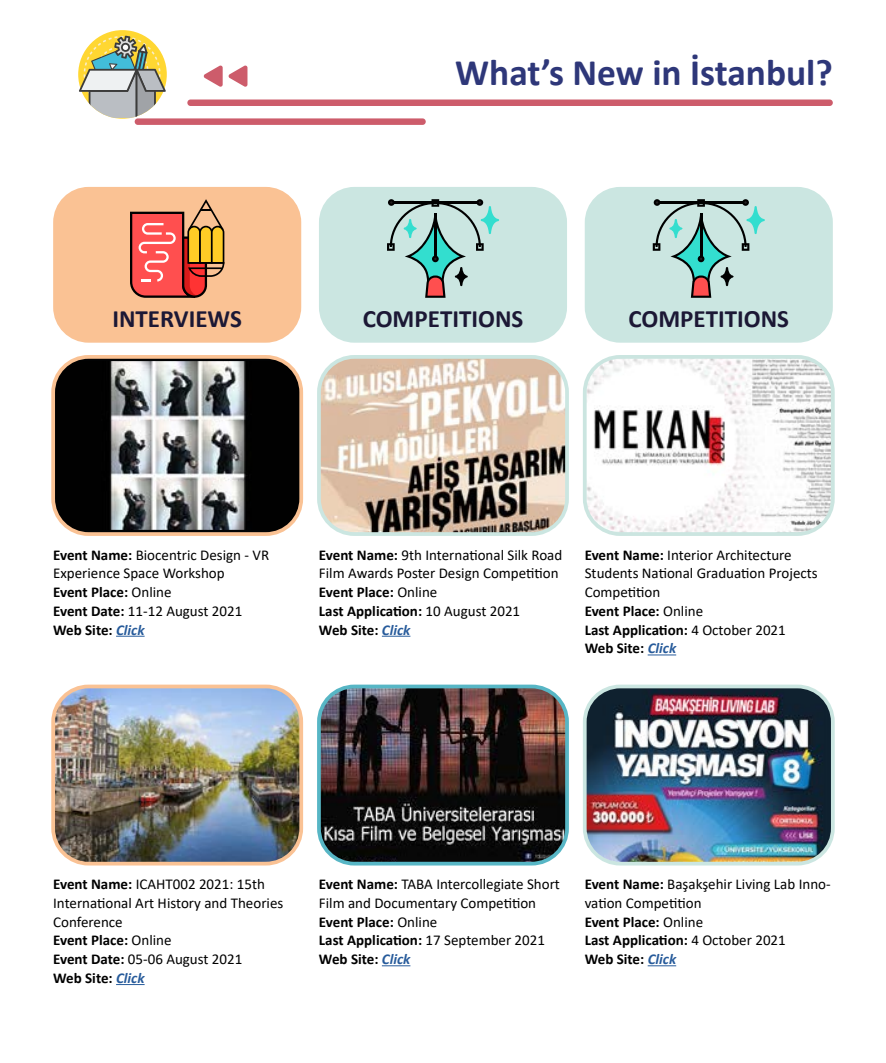
<style>
.page{position:relative;width:886px;height:1063px;background:#fff}
.page>*{position:absolute;margin:0;border:0;box-sizing:border-box;transform-origin:0 0}
.t1{font:700 37.5px "Calibri";color:#2e3779}
.t2{font:700 25px "Calibri";color:#1c1835}
.t3{font:15px/18.8px "Calibri";color:#000}
.s1{font-weight:700}
.s2{font-weight:700;font-style:italic;color:#275b9b}
</style>
<div class="page">
<div style="left:187px;top:100px;width:646px;height:6px;background:#cd5c6b;border-radius:3px"></div>
<div style="left:135px;top:118px;width:291px;height:7px;background:#cd5c6b;border-radius:3px"></div>
<svg style="left:203px;top:65px;width:44px;height:22px"></svg>
<div style="left:78px;top:30px;width:89px;height:89px;background:#ffd732;border-radius:50%"></div>
<svg style="left:79px;top:36px;width:87px;height:82px"></svg>
<div style="left:53px;top:187px;width:248px;height:156px;background:#fac294;border-radius:35px"></div>
<img style="left:56px;top:361px;width:242px;height:169px">
<div style="left:51px;top:355px;width:252px;height:181px;border:4px solid #fac294;border-radius:35px"></div>
<img style="left:56px;top:686px;width:242px;height:175px">
<div style="left:51px;top:685px;width:252px;height:181px;border:4px solid #fac294;border-radius:35px"></div>
<div style="left:319px;top:187px;width:248px;height:156px;background:#cbe6e1;border-radius:35px"></div>
<img style="left:322px;top:360px;width:242px;height:171px">
<div style="left:317px;top:355px;width:252px;height:181px;border:4px solid #cbe6e1;border-radius:35px"></div>
<img style="left:322px;top:686px;width:242px;height:175px">
<div style="left:317px;top:685px;width:252px;height:181px;border:4px solid #57b6c5;border-radius:35px"></div>
<div style="left:585px;top:187px;width:248px;height:156px;background:#cbe6e1;border-radius:35px"></div>
<img style="left:588px;top:360px;width:242px;height:171px">
<div style="left:583px;top:355px;width:252px;height:181px;border:4px solid #cbe5e0;border-radius:35px"></div>
<img style="left:588px;top:690px;width:242px;height:171px">
<div style="left:583px;top:685px;width:252px;height:181px;border:4px solid #cbe6e1;border-radius:35px"></div>
<svg style="left:116px;top:636px;width:29px;height:1px"></svg>
<svg style="left:116px;top:984px;width:29px;height:1px"></svg>
<svg style="left:382px;top:636px;width:28px;height:1px"></svg>
<svg style="left:382px;top:965px;width:28px;height:1px"></svg>
<svg style="left:648px;top:654px;width:28px;height:1px"></svg>
<svg style="left:648px;top:965px;width:28px;height:1px"></svg>
<svg style="left:130px;top:199px;width:94px;height:99px"></svg>
<svg style="left:387px;top:199px;width:112px;height:99px"></svg>
<svg style="left:653px;top:199px;width:112px;height:99px"></svg>
<h1 class="t1" style="left:455px;top:46px;width:379px">What’s New in İstanbul?</h1>
<h2 class="t2" style="left:112px;top:301px;width:131px">INTERVIEWS</h2>
<h2 class="t2" style="left:363px;top:301px;width:162px">COMPETITIONS</h2>
<h2 class="t2" style="left:628px;top:301px;width:162px">COMPETITIONS</h2>
<p class="t3" style="left:53px;top:545px;width:217px"><span class="s1">Event Name:</span> Biocentric Design - VR<br>Experience Space Workshop<br><span class="s1">Event Place:</span> Online<br><span class="s1">Event Date:</span> 11-12 August 2021<br><span class="s1">Web Site:</span> <span class="s2">Click</span></p>
<p class="t3" style="left:319px;top:545px;width:245px"><span class="s1">Event Name:</span> 9th International Silk Road<br>Film Awards Poster Design Competition<br><span class="s1">Event Place:</span> Online<br><span class="s1">Last Application:</span> 10 August 2021<br><span class="s1">Web Site:</span> <span class="s2">Click</span></p>
<p class="t3" style="left:585px;top:545px;width:234px"><span class="s1">Event Name:</span> Interior Architecture<br>Students National Graduation Projects<br>Competition<br><span class="s1">Event Place:</span> Online<br><span class="s1">Last Application:</span> 4 October 2021<br><span class="s1">Web Site:</span> <span class="s2">Click</span></p>
<p class="t3" style="left:53px;top:874px;width:232px"><span class="s1">Event Name:</span> ICAHT002 2021: 15th<br>International Art History and Theories<br>Conference<br><span class="s1">Event Place:</span> Online<br><span class="s1">Event Date:</span> 05-06 August 2021<br><span class="s1">Web Site:</span> <span class="s2">Click</span></p>
<p class="t3" style="left:319px;top:874px;width:242px"><span class="s1">Event Name:</span> TABA Intercollegiate Short<br>Film and Documentary Competition<br><span class="s1">Event Place:</span> Online<br><span class="s1">Last Application:</span> 17 September 2021<br><span class="s1">Web Site:</span> <span class="s2">Click</span></p>
<p class="t3" style="left:585px;top:874px;width:247px"><span class="s1">Event Name:</span> Başakşehir Living Lab Inno&shy;vation Competition<br><span class="s1">Event Place:</span> Online<br><span class="s1">Last Application:</span> 4 October 2021<br><span class="s1">Web Site:</span> <span class="s2">Click</span></p>
</div>
